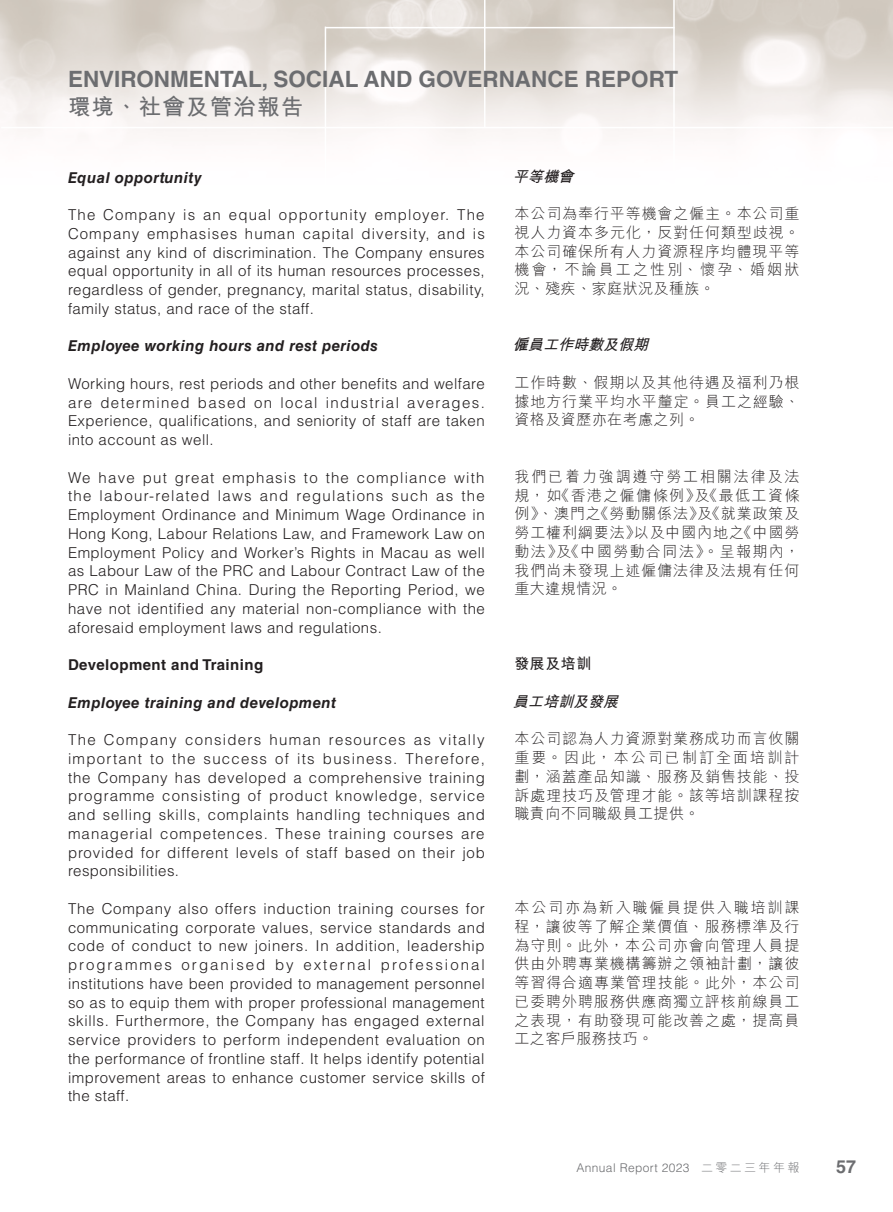
<style>
.page{position:relative;width:893px;height:1212px;background:#fff}
.page>*{position:absolute;margin:0;border:0;box-sizing:border-box;transform-origin:0 0}
.t1{font:700 22.5px "Helvetica LT Std";color:#6c6d70}
.t2{font:700 22.5px "M Hei HK";letter-spacing:.05em;color:#6c6d70}
.t3{font:700 18px "Helvetica LT Std";color:#6c6d70}
._00_E_Body_text{font:300 15px/18.8px "Helvetica LT Std";letter-spacing:.03em;color:#231f20;text-align:justify}
._00_Body_text_C{font:300 15px/18.8px "M Hei HK";letter-spacing:.06em;color:#231f20;text-align:justify}
._03_Heading_3{font:italic 700 15px "Helvetica LT Std";letter-spacing:.03em;color:#231f20}
._02_Heading_2{font:700 15px "Helvetica LT Std";letter-spacing:.03em;color:#231f20}
._03_Heading_3_C{font:italic 700 15px "M Hei HK";color:#231f20}
._02_Heading_2_C{font:700 15px "M Hei HK";letter-spacing:.03em;color:#231f20}
.t4{font:300 12px "Helvetica LT Std";letter-spacing:.03em;color:#6c6d70}
.s1{font-family:"M Hei HK"}
</style>
<div class="page">
<h1 class="t1" style="left:68px;top:65px;width:612px">ENVIRONMENTAL, SOCIAL AND GOVERNANCE REPORT</h1>
<h1 class="t2" style="left:68px;top:91px;width:237px">環境、社會及管治報告</h1>
<p class="_03_Heading_3" style="left:68px;top:168px;width:135px">Equal opportunity</p>
<p class="_00_E_Body_text" style="left:68px;top:205px;width:418px">The Company is an equal opportunity employer. The Company emphasises human capital diversity, and is against any kind of discrimination. The Company ensures equal opportunity in all of its human resources processes, regardless of gender, pregnancy, marital status, disability, family status, and race of the staff.</p>
<p class="_03_Heading_3" style="left:68px;top:337px;width:311px">Employee working hours and rest periods</p>
<p class="_00_E_Body_text" style="left:68px;top:374px;width:418px">Working hours, rest periods and other benefits and welfare are determined based on local industrial averages.<br>Experience, qualifications, and seniority of staff are taken into account as well.</p>
<p class="_00_E_Body_text" style="left:68px;top:468px;width:418px">We have put great emphasis to the compliance with the labour-related laws and regulations such as the Employment Ordinance and Minimum Wage Ordinance in Hong Kong, Labour Relations Law, and Framework Law on Employment Policy and Worker’s Rights in Macau as well as Labour Law of the PRC and Labour Contract Law of the PRC in Mainland China. During the Reporting Period, we have not identified any material non-compliance with the aforesaid employment laws and regulations.</p>
<p class="_02_Heading_2" style="left:68px;top:656px;width:197px">Development and Training</p>
<p class="_03_Heading_3" style="left:68px;top:693px;width:270px">Employee training and development</p>
<p class="_00_E_Body_text" style="left:68px;top:730px;width:418px">The Company considers human resources as vitally important to the success of its business. Therefore, the Company has developed a comprehensive training programme consisting of product knowledge, service and selling skills, complaints handling techniques and managerial competences. These training courses are provided for different levels of staff based on their job responsibilities.</p>
<p class="_00_E_Body_text" style="left:68px;top:899px;width:418px">The Company also offers induction training courses for communicating corporate values, service standards and code of conduct to new joiners. In addition, leadership programmes organised by external professional institutions have been provided to management personnel so as to equip them with proper professional management skills. Furthermore, the Company has engaged external service providers to perform independent evaluation on the performance of frontline staff. It helps identify potential improvement areas to enhance customer service skills of the staff.</p>
<p class="_03_Heading_3_C" style="left:513px;top:165px;width:67px">平等機會</p>
<p class="_00_Body_text_C" style="left:514px;top:204px;width:286px">本公司為奉行平等機會之僱主。本公司重視人力資本多元化，反對任何類型歧視。本公司確保所有人力資源程序均體現平等機會，不論員工之性別、懷孕、婚姻狀況、殘疾、家庭狀況及種族。</p>
<p class="_03_Heading_3_C" style="left:513px;top:334px;width:142px">僱員工作時數及假期</p>
<p class="_00_Body_text_C" style="left:514px;top:373px;width:286px">工作時數、假期以及其他待遇及福利乃根據地方行業平均水平釐定。員工之經驗、資格及資歷亦在考慮之列。</p>
<p class="_00_Body_text_C" style="left:514px;top:467px;width:286px">我們已着力強調遵守勞工相關法律及法規，如《香港之僱傭條例》及《最低工資條例》、澳門之《勞動關係法》及《就業政策及勞工權利綱要法》以及中國內地之《中國勞動法》及《中國勞動合同法》。呈報期內，我們尚未發現上述僱傭法律及法規有任何重大違規情況。</p>
<p class="_02_Heading_2_C" style="left:514px;top:653px;width:78px">發展及培訓</p>
<p class="_03_Heading_3_C" style="left:513px;top:690px;width:112px">員工培訓及發展</p>
<p class="_00_Body_text_C" style="left:514px;top:729px;width:286px">本公司認為人力資源對業務成功而言攸關重要。因此，本公司已制訂全面培訓計劃，涵蓋產品知識、服務及銷售技能、投訴處理技巧及管理才能。該等培訓課程按職責向不同職級員工提供。</p>
<p class="_00_Body_text_C" style="left:514px;top:898px;width:286px">本公司亦為新入職僱員提供入職培訓課程，讓彼等了解企業價值、服務標準及行為守則。此外，本公司亦會向管理人員提供由外聘專業機構籌辦之領袖計劃，讓彼等習得合適專業管理技能。此外，本公司已委聘外聘服務供應商獨立評核前線員工之表現，有助發現可能改善之處，提高員工之客戶服務技巧。</p>
<p class="t4" style="left:576px;top:1160px;width:224px">Annual Report 2023 <span class="s1">二零二三年年報</span></p>
<p class="t3" style="left:836px;top:1156px;width:22px">57</p>
</div>
